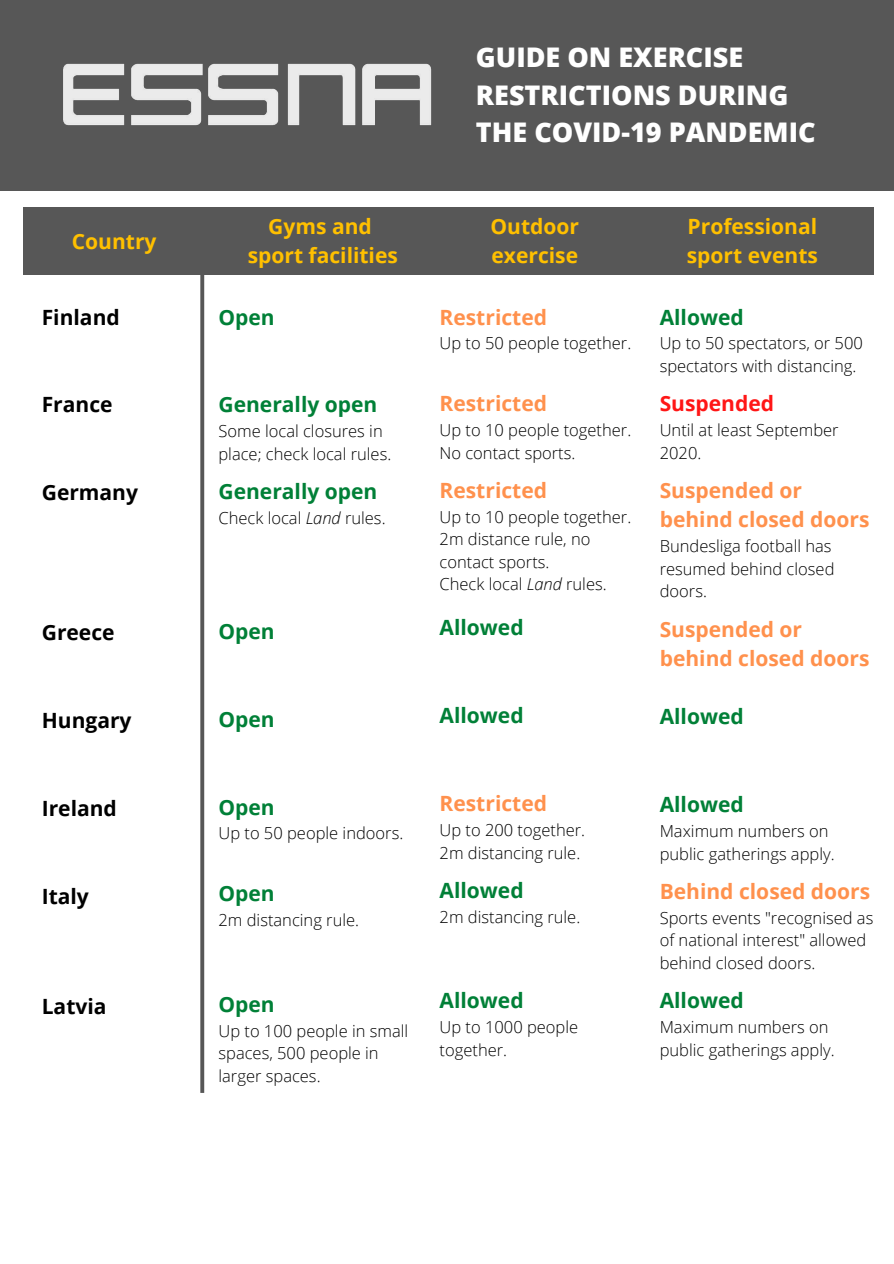
<style>
.page{position:relative;width:894px;height:1264px;background:#fff}
.page>*{position:absolute;margin:0;border:0;box-sizing:border-box;transform-origin:0 0}
.t1{font:800 27px/37.2px "Open Sans";color:#fff}
.t2{font:700 21px/29.2px "Open Sans";color:#ff914d}
.t3{font:700 21px "Open Sans";color:#008037}
.t4{font:700 21px/29.2px "Open Sans";color:#ffc000}
.t5{font:700 21px "Open Sans";color:#000}
.t6{font:700 21px "Open Sans";color:#ff1616}
.t7{font:300 16.5px/22.5px "Open Sans";color:#000}
.s1{font-style:italic}
</style>
<div class="page">
<div style="left:0;top:0;width:893px;height:190px;background:#575757"></div>
<img style="left:63px;top:63px;width:369px;height:63px">
<svg style="left:200px;top:275px;width:4px;height:817px;background:#646464"></svg>
<div style="left:24px;top:207px;width:849px;height:68px;background:#575757"></div>
<h1 class="t1" style="left:476px;top:38px;width:341px">GUIDE ON EXERCISE<br>RESTRICTIONS DURING<br>THE COVID-19 PANDEMIC</h1>
<p class="t4" style="left:72px;top:226px;width:86px">Country</p>
<p class="t4" style="left:248px;top:211px;width:152px;text-align:center">Gyms and sport facilities</p>
<p class="t4" style="left:490px;top:211px;width:90px">Outdoor exercise</p>
<p class="t4" style="left:686px;top:211px;width:132px">Professional sport events</p>
<p class="t5" style="left:42px;top:302px;width:79px">Finland</p>
<p class="t5" style="left:42px;top:390px;width:72px">France</p>
<p class="t5" style="left:42px;top:478px;width:98px">Germany</p>
<p class="t5" style="left:42px;top:617px;width:74px">Greece</p>
<p class="t3" style="left:218px;top:302px;width:58px">Open</p>
<p class="t3" style="left:218px;top:390px;width:160px">Generally open</p>
<p class="t7" style="left:218px;top:419px;width:174px">Some local closures in place; check local rules.</p>
<p class="t3" style="left:218px;top:476px;width:160px">Generally open</p>
<p class="t7" style="left:218px;top:506px;width:168px">Check local <span class="s1">Land</span> rules.</p>
<p class="t3" style="left:218px;top:616px;width:58px">Open</p>
<p class="t2" style="left:439px;top:302px;width:109px">Restricted</p>
<p class="t7" style="left:439px;top:332px;width:193px">Up to 50 people together.</p>
<p class="t2" style="left:439px;top:388px;width:109px">Restricted</p>
<p class="t7" style="left:439px;top:418px;width:193px">Up to 10 people together.<br>No contact sports.</p>
<p class="t2" style="left:439px;top:475px;width:109px">Restricted</p>
<p class="t7" style="left:439px;top:505px;width:193px">Up to 10 people together.<br>2m distance rule, no contact sports.<br>Check local <span class="s1">Land</span> rules.</p>
<p class="t3" style="left:439px;top:613px;width:85px">Allowed</p>
<p class="t3" style="left:659px;top:302px;width:85px">Allowed</p>
<p class="t7" style="left:659px;top:332px;width:205px">Up to 50 spectators, or 500 spectators with distancing.</p>
<p class="t6" style="left:659px;top:389px;width:116px">Suspended</p>
<p class="t7" style="left:659px;top:418px;width:180px">Until at least September<br>2020.</p>
<p class="t2" style="left:659px;top:475px;width:211px">Suspended or behind closed doors</p>
<p class="t7" style="left:659px;top:534px;width:176px">Bundesliga football has resumed behind closed doors.</p>
<p class="t2" style="left:659px;top:614px;width:211px">Suspended or behind closed doors</p>
<p class="t5" style="left:42px;top:705px;width:91px">Hungary</p>
<p class="t3" style="left:218px;top:704px;width:58px">Open</p>
<p class="t3" style="left:439px;top:701px;width:85px">Allowed</p>
<p class="t3" style="left:659px;top:702px;width:85px">Allowed</p>
<p class="t5" style="left:42px;top:793px;width:77px">Ireland</p>
<p class="t5" style="left:42px;top:881px;width:49px">Italy</p>
<p class="t5" style="left:42px;top:991px;width:66px">Latvia</p>
<p class="t3" style="left:218px;top:792px;width:58px">Open</p>
<p class="t7" style="left:218px;top:821px;width:186px">Up to 50 people indoors.</p>
<p class="t3" style="left:218px;top:878px;width:58px">Open</p>
<p class="t7" style="left:218px;top:908px;width:142px">2m distancing rule.</p>
<p class="t3" style="left:218px;top:989px;width:58px">Open</p>
<p class="t7" style="left:218px;top:1018px;width:191px">Up to 100 people in small spaces, 500 people in larger spaces.</p>
<p class="t2" style="left:439px;top:788px;width:109px">Restricted</p>
<p class="t7" style="left:439px;top:818px;width:147px">Up to 200 together.<br>2m distancing rule.</p>
<p class="t3" style="left:439px;top:875px;width:85px">Allowed</p>
<p class="t7" style="left:439px;top:905px;width:142px">2m distancing rule.</p>
<p class="t3" style="left:439px;top:985px;width:85px">Allowed</p>
<p class="t7" style="left:439px;top:1015px;width:140px">Up to 1000 people together.</p>
<p class="t3" style="left:659px;top:789px;width:85px">Allowed</p>
<p class="t7" style="left:659px;top:819px;width:176px">Maximum numbers on public gatherings apply.</p>
<p class="t2" style="left:659px;top:876px;width:212px">Behind closed doors</p>
<p class="t7" style="left:659px;top:906px;width:215px">Sports events "recognised as of national interest" allowed behind closed doors.</p>
<p class="t3" style="left:659px;top:985px;width:85px">Allowed</p>
<p class="t7" style="left:659px;top:1015px;width:176px">Maximum numbers on public gatherings apply.</p>
</div>
